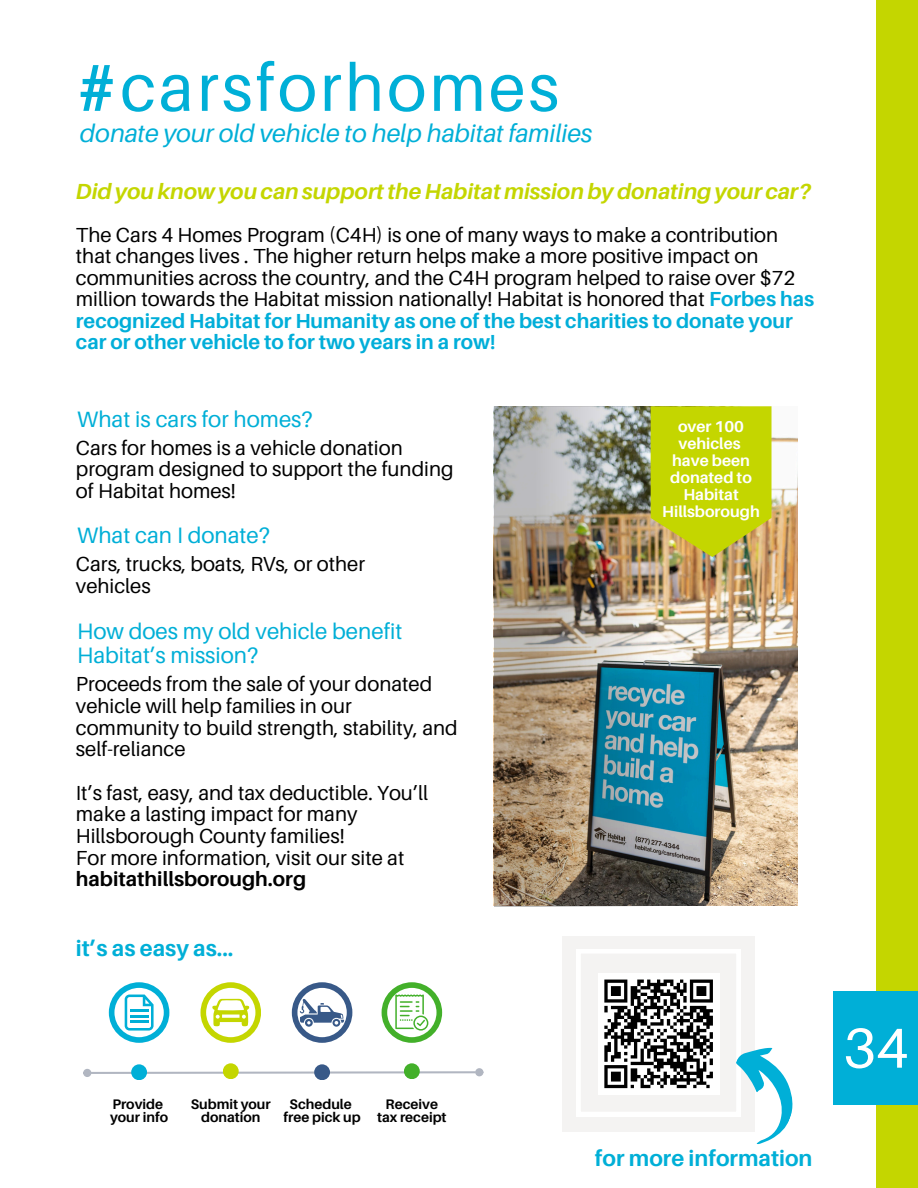
<style>
.page{position:relative;width:918px;height:1188px;background:#fff}
.page>*{position:absolute;margin:0;border:0;box-sizing:border-box;transform-origin:0 0}
.t1{font:66.3px "Aileron";letter-spacing:.045em;color:#00afd7}
.t2{font:56.25px "Aileron";color:#fff}
.t3{font:italic 25.05px "Aileron";color:#00afd7}
.t4{font:22.35px/24.5px "Aileron";color:#00afd7}
.t5{font:700 22.35px "Aileron";color:#00afd7}
.t6{font:italic 700 21.9px "Aileron";color:#c4d600}
.t7{font:20.4px/21.6px "Aileron";color:#000}
.t8{font:700 15.75px/16.8px "Aileron";color:#fff}
.t9{font:700 13.8px "Aileron";color:#000}
.s1{font-weight:700}
.s2{font-weight:700;color:#01aed9}
</style>
<div class="page">
<div style="left:876px;top:0;width:42px;height:1188px;background:#c4d600"></div>
<div style="left:834px;top:991px;width:84px;height:113px;background:#00afd7"></div>
<img style="left:494px;top:407px;width:304px;height:499px">
<div style="left:562px;top:936px;width:193px;height:195px;background:#f4f3f2"></div>
<svg style="left:109px;top:982px;width:60px;height:61px"></svg>
<hr style="left:130px;top:1009px;width:18px;height:3px;background:#00afd7">
<svg style="left:200px;top:982px;width:61px;height:61px"></svg>
<svg style="left:292px;top:982px;width:60px;height:61px"></svg>
<svg style="left:382px;top:982px;width:60px;height:61px"></svg>
<div style="left:83px;top:1069px;width:8px;height:8px;border:2px solid #b1b6c1;border-radius:50%"></div>
<svg style="left:84px;top:1069px;width:398px;height:7px"></svg>
<div style="left:475px;top:1068px;width:8px;height:8px;border:2px solid #b1b6c1;border-radius:50%"></div>
<div style="left:131px;top:1064px;width:16px;height:16px;background:#00afd7;border-radius:50%"></div>
<div style="left:223px;top:1063px;width:16px;height:16px;background:#c4d600;border-radius:50%"></div>
<div style="left:314px;top:1064px;width:16px;height:16px;background:#385988;border-radius:50%"></div>
<div style="left:404px;top:1063px;width:16px;height:16px;background:#43b02a;border-radius:50%"></div>
<svg style="left:651px;top:406px;width:120px;height:151px;background:#c3ce0d"></svg>
<svg style="left:576px;top:949px;width:217px;height:196px"></svg>
<h4 class="t1" style="left:76px;top:47px;width:485px"><span class="s1">#</span>carsforhomes</h4>
<p class="t3" style="left:80px;top:117px;width:514px">donate your old vehicle to help habitat families</p>
<p class="t6" style="left:76px;top:178px;width:737px">Did you know you can support the Habitat mission by donating your car?</p>
<p class="t7" style="left:76px;top:224px;width:740px">The Cars 4 Homes Program (C4H) is one of many ways to make a contribution that changes lives . The higher return helps make a more positive impact on communities across the country, and the C4H program helped to raise over $72 million towards the Habitat mission nationally! Habitat is honored that <span class="s2">Forbes has recognized Habitat for Humanity as one of the best charities to donate your car or other vehicle to for two years in a row!</span></p>
<h4 class="t4" style="left:77px;top:406px;width:237px">What is cars for homes?</h4>
<p class="t7" style="left:76px;top:436px;width:379px">Cars for homes is a vehicle donation program designed to support the funding of Habitat homes!</p>
<p class="t4" style="left:77px;top:522px;width:194px">What can I donate?</p>
<p class="t7" style="left:76px;top:553px;width:291px">Cars, trucks, boats, RVs, or other vehicles</p>
<p class="t4" style="left:77px;top:618px;width:327px">How does my old vehicle benefit<br>Habitat’s mission?</p>
<p class="t7" style="left:76px;top:673px;width:383px">Proceeds from the sale of your donated vehicle will help families in our community to build strength, stability, and self-reliance</p>
<h3 class="t7" style="left:76px;top:781px;width:354px">It’s fast, easy, and tax deductible. You’ll make a lasting impact for many Hillsborough County families!<br>For more information, visit our site at <span class="s1">habitathillsborough.org</span></h3>
<p class="t5" style="left:76px;top:935px;width:159px">it’s as easy as...</p>
<h1 class="t9" style="left:112px;top:1095px;width:52px">Provide</h1>
<h2 class="t9" style="left:110px;top:1109px;width:60px">your info</h2>
<h3 class="t9" style="left:191px;top:1095px;width:81px">Submit your</h3>
<h4 class="t9" style="left:201px;top:1109px;width:61px">donation</h4>
<h4 class="t9" style="left:290px;top:1095px;width:64px">Schedule</h4>
<h4 class="t9" style="left:283px;top:1109px;width:79px">free pick up</h4>
<h4 class="t9" style="left:386px;top:1095px;width:54px">Receive</h4>
<h4 class="t9" style="left:377px;top:1109px;width:71px">tax receipt</h4>
<p class="t8" style="left:678px;top:418px;width:68px">over 100 vehicles</p>
<p class="t8" style="left:670px;top:452px;width:83px;text-align:center">have been donated to<br>Habitat</p>
<p class="t8" style="left:662px;top:502px;width:99px">Hillsborough</p>
<p class="t5" style="left:595px;top:1145px;width:219px">for more information</p>
<h4 class="t2" style="left:843px;top:1013px;width:67px">34</h4>
</div>
